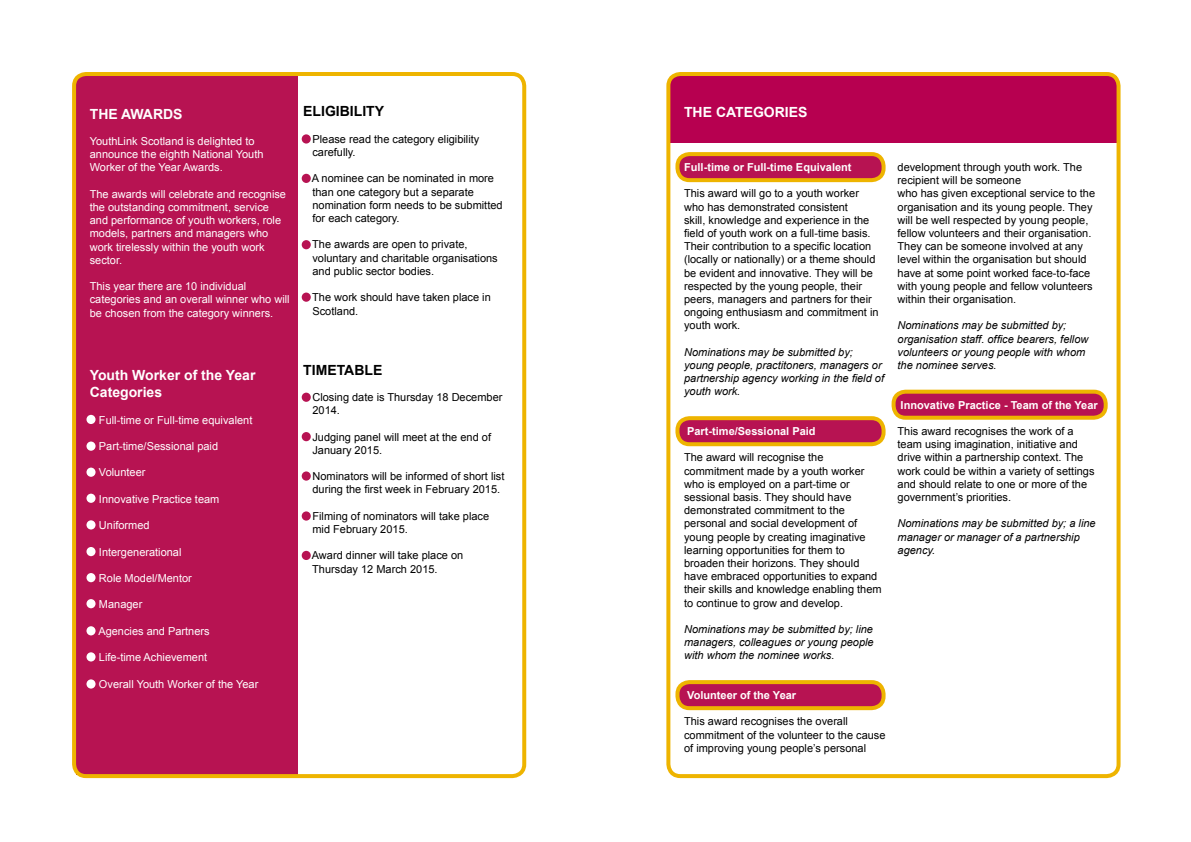
<style>
.page{position:relative;width:1191px;height:842px;background:#fff}
.page>*{position:absolute;margin:0;border:0;box-sizing:border-box;transform-origin:0 0}
.t1{font:700 14px/16.8px "Arial";color:#fff}
.t2{font:700 14px "Arial";color:#000}
.t3{font:11px/13.2px "Arial";color:#000}
.t4{font:11px/13.2px "Arial";color:#fff}
.t5{font:italic 11px/13.2px "Arial";color:#000}
.t6{font:700 11px "Arial";color:#fff}
</style>
<div class="page">
<div style="left:670px;top:76px;width:446px;height:67px;background:#b70050"></div>
<div style="left:76px;top:76px;width:222px;height:698px;background:#b71352"></div>
<div style="left:72px;top:72px;width:454px;height:706px;border:4px solid #eeb400;border-radius:12px"></div>
<div style="left:302px;top:471px;width:9px;height:10px;background:#b71352;border-radius:50%"></div>
<div style="left:302px;top:432px;width:9px;height:9px;background:#b71352;border-radius:50%"></div>
<div style="left:302px;top:393px;width:9px;height:9px;background:#b71352;border-radius:50%"></div>
<div style="left:302px;top:511px;width:9px;height:10px;background:#b71352;border-radius:50%"></div>
<div style="left:302px;top:551px;width:9px;height:9px;background:#b71352;border-radius:50%"></div>
<div style="left:302px;top:240px;width:9px;height:9px;background:#b71352;border-radius:50%"></div>
<div style="left:302px;top:174px;width:9px;height:9px;background:#b71352;border-radius:50%"></div>
<div style="left:302px;top:134px;width:9px;height:10px;background:#b71352;border-radius:50%"></div>
<div style="left:302px;top:293px;width:9px;height:9px;background:#b71352;border-radius:50%"></div>
<div style="left:86px;top:494px;width:10px;height:9px;background:#fff;border-radius:50%"></div>
<svg style="left:86px;top:441px;width:10px;height:10px"></svg>
<div style="left:86px;top:415px;width:10px;height:9px;background:#fff;border-radius:50%"></div>
<div style="left:86px;top:468px;width:10px;height:9px;background:#fff;border-radius:50%"></div>
<div style="left:86px;top:573px;width:10px;height:9px;background:#fff;border-radius:50%"></div>
<div style="left:86px;top:599px;width:10px;height:9px;background:#fff;border-radius:50%"></div>
<div style="left:86px;top:547px;width:10px;height:9px;background:#fff;border-radius:50%"></div>
<div style="left:86px;top:520px;width:10px;height:9px;background:#fff;border-radius:50%"></div>
<div style="left:86px;top:626px;width:10px;height:9px;background:#fff;border-radius:50%"></div>
<div style="left:86px;top:652px;width:10px;height:9px;background:#fff;border-radius:50%"></div>
<svg style="left:86px;top:679px;width:10px;height:10px"></svg>
<div style="left:666px;top:72px;width:454px;height:706px;border:4px solid #eeb400;border-radius:12px"></div>
<div style="left:677px;top:154px;width:206px;height:26px;background:#b71352;border-radius:12px"></div>
<div style="left:675px;top:152px;width:210px;height:30px;border:4px solid #eeb400;border-radius:12px"></div>
<div style="left:677px;top:418px;width:206px;height:26px;background:#b71352;border-radius:12px"></div>
<div style="left:675px;top:416px;width:210px;height:30px;border:4px solid #eeb400;border-radius:12px"></div>
<div style="left:677px;top:682px;width:206px;height:26px;background:#b71352;border-radius:12px"></div>
<div style="left:675px;top:680px;width:210px;height:30px;border:4px solid #eeb400;border-radius:12px"></div>
<div style="left:893px;top:392px;width:212px;height:26px;background:#b71352;border-radius:12px"></div>
<div style="left:891px;top:390px;width:216px;height:30px;border:4px solid #eeb400;border-radius:12px"></div>
<p class="t1" style="left:90px;top:106px;width:94px">THE AWARDS</p>
<p class="t4" style="left:90px;top:135px;width:175px">YouthLink Scotland is delighted to announce the eighth National Youth<br>Worker of the Year Awards.</p>
<p class="t4" style="left:90px;top:188px;width:198px">The awards will celebrate and recognise the outstanding commitment, service and performance of youth workers, role models, partners and managers who work tirelessly within the youth work sector.</p>
<p class="t4" style="left:90px;top:280px;width:201px">This year there are 10 individual categories and an overall winner who will be chosen from the category winners.</p>
<p class="t2" style="left:303px;top:102px;width:82px">ELIGIBILITY</p>
<p class="t3" style="left:312px;top:133px;width:168px">Please read the category eligibility carefully.</p>
<p class="t3" style="left:312px;top:172px;width:192px">A nominee can be nominated in more than one category but a separate nomination form needs to be submitted for each category.</p>
<p class="t3" style="left:312px;top:238px;width:187px">The awards are open to private, voluntary and charitable organisations and public sector bodies.</p>
<p class="t3" style="left:312px;top:291px;width:180px">The work should have taken place in<br>Scotland.</p>
<p class="t1" style="left:90px;top:367px;width:167px">Youth Worker of the Year<br>Categories</p>
<p class="t4" style="left:99px;top:413px;width:155px">Full-time or Full-time equivalent</p>
<p class="t4" style="left:99px;top:440px;width:121px">Part-time/Sessional paid</p>
<p class="t4" style="left:99px;top:466px;width:48px">Volunteer</p>
<p class="t4" style="left:99px;top:492px;width:122px">Innovative Practice team</p>
<p class="t4" style="left:99px;top:519px;width:52px">Uniformed</p>
<p class="t4" style="left:99px;top:545px;width:84px">Intergenerational</p>
<p class="t4" style="left:99px;top:572px;width:94px">Role Model/Mentor</p>
<p class="t4" style="left:99px;top:598px;width:45px">Manager</p>
<p class="t4" style="left:98px;top:624px;width:113px">Agencies and Partners</p>
<p class="t4" style="left:99px;top:651px;width:110px">Life-time Achievement</p>
<p class="t4" style="left:99px;top:677px;width:161px">Overall Youth Worker of the Year</p>
<p class="t2" style="left:303px;top:360px;width:81px">TIMETABLE</p>
<p class="t3" style="left:312px;top:391px;width:191px">Closing date is Thursday 18 December<br>2014.</p>
<p class="t3" style="left:312px;top:430px;width:180px">Judging panel will meet at the end of<br>January 2015.</p>
<p class="t3" style="left:312px;top:470px;width:193px">Nominators will be informed of short list during the first week in February 2015.</p>
<p class="t3" style="left:312px;top:509px;width:178px">Filming of nominators will take place mid February 2015.</p>
<p class="t3" style="left:312px;top:549px;width:153px">Award dinner will take place on<br>Thursday 12 March 2015.</p>
<p class="t1" style="left:684px;top:104px;width:125px">THE CATEGORIES</p>
<p class="t6" style="left:684px;top:160px;width:169px">Full-time or Full-time Equivalent</p>
<p class="t3" style="left:684px;top:187px;width:196px">This award will go to a youth worker who has demonstrated consistent<br>skill, knowledge and experience in the field of youth work on a full-time basis.<br>Their contribution to a specific location (locally or nationally) or a theme should be evident and innovative. They will be respected by the young people, their peers, managers and partners for their ongoing enthusiasm and commitment in youth work.</p>
<p class="t5" style="left:684px;top:345px;width:201px">Nominations may be submitted by; young people, practitoners, managers or partnership agency working in the field of youth work.</p>
<p class="t6" style="left:687px;top:424px;width:130px">Part-time/Sessional Paid</p>
<p class="t3" style="left:684px;top:451px;width:199px">The award will recognise the commitment made by a youth worker who is employed on a part-time or sessional basis. They should have demonstrated commitment to the personal and social development of young people by creating imaginative learning opportunities for them to broaden their horizons. They should have embraced opportunities to expand their skills and knowledge enabling them to continue to grow and develop.</p>
<p class="t5" style="left:684px;top:623px;width:191px;text-align:justify">Nominations may be submitted by; line managers, colleagues or young people with whom the nominee works.</p>
<p class="t6" style="left:687px;top:688px;width:111px">Volunteer of the Year</p>
<p class="t3" style="left:684px;top:715px;width:203px">This award recognises the overall commitment of the volunteer to the cause of improving young people’s personal</p>
<p class="t3" style="left:897px;top:161px;width:199px">development through youth work. The recipient will be someone<br>who has given exceptional service to the organisation and its young people. They will be well respected by young people, fellow volunteers and their organisation.<br>They can be someone involved at any level within the organisation but should have at some point worked face-to-face with young people and fellow volunteers within their organisation.</p>
<p class="t5" style="left:897px;top:319px;width:192px">Nominations may be submitted by; organisation staff. office bearers, fellow volunteers or young people with whom the nominee serves.</p>
<p class="t6" style="left:900px;top:397px;width:199px">Innovative Practice - Team of the Year</p>
<p class="t3" style="left:897px;top:425px;width:198px">This award recognises the work of a team using imagination, initiative and drive within a partnership context. The work could be within a variety of settings and should relate to one or more of the government’s priorities.</p>
<p class="t5" style="left:897px;top:517px;width:200px">Nominations may be submitted by; a line manager or manager of a partnership agency.</p>
</div>
